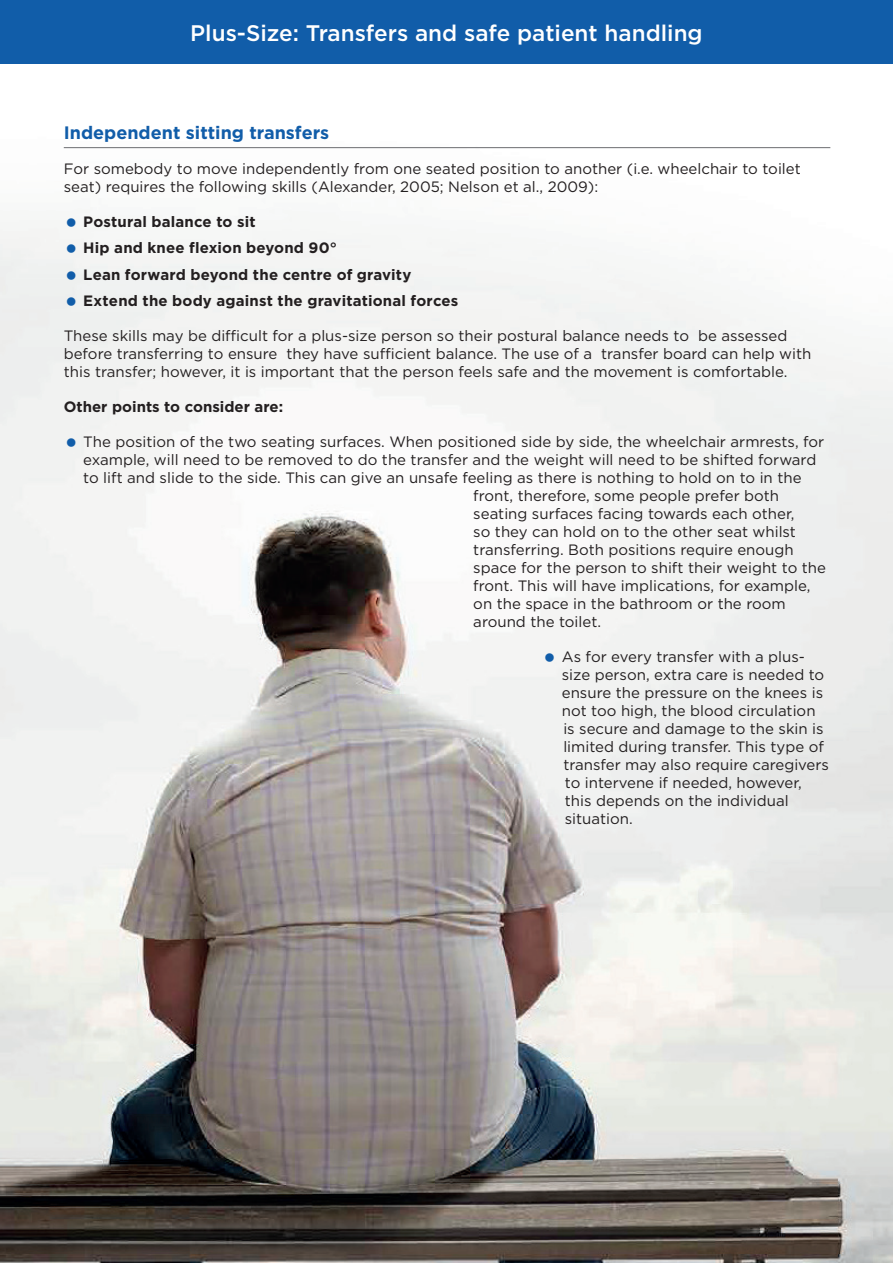
<style>
.page{position:relative;width:893px;height:1263px;background:#fff}
.page>*{position:absolute;margin:0;border:0;box-sizing:border-box;transform-origin:0 0}
.titel{font:500 22.5px "Gotham";color:#fff}
.überschrift{font:700 18px "Gotham";color:#115da9}
.text{font:15px/18px "Gotham";color:#231f20}
.text-2{font:700 15px "Gotham";letter-spacing:.01em;color:#231f20}
</style>
<div class="page">
<img style="left:0;top:147px;width:893px;height:1116px">
<div style="left:0;top:0;width:893px;height:64px;background:#115da9"></div>
<hr style="left:64px;top:147px;width:766px;height:1px;background:#6c6d70">
<svg style="left:67px;top:218px;width:8px;height:8px"></svg>
<svg style="left:67px;top:244px;width:8px;height:9px"></svg>
<svg style="left:67px;top:271px;width:8px;height:8px"></svg>
<svg style="left:67px;top:297px;width:8px;height:9px"></svg>
<svg style="left:67px;top:438px;width:8px;height:9px"></svg>
<svg style="left:546px;top:653px;width:8px;height:9px"></svg>
<p class="titel" style="left:190px;top:18px;width:514px">Plus-Size: Transfers and safe patient handling</p>
<p class="überschrift" style="left:64px;top:120px;width:267px">Independent sitting transfers</p>
<p class="text" style="left:64px;top:159px;width:738px">For somebody to move independently from one seated position to another (i.e. wheelchair to toilet seat) requires the following skills (Alexander, 2005; Nelson et al., 2009):</p>
<p class="text-2" style="left:83px;top:212px;width:174px">Postural balance to sit</p>
<p class="text-2" style="left:83px;top:238px;width:255px">Hip and knee flexion beyond 90°</p>
<p class="text-2" style="left:83px;top:265px;width:330px">Lean forward beyond the centre of gravity</p>
<p class="text-2" style="left:83px;top:291px;width:377px">Extend the body against the gravitational forces</p>
<p class="text" style="left:64px;top:327px;width:749px">These skills may be difficult for a plus-size person so their postural balance needs to be assessed before transferring to ensure they have sufficient balance. The use of a transfer board can help with this transfer; however, it is important that the person feels safe and the movement is comfortable.</p>
<p class="text-2" style="left:64px;top:397px;width:221px">Other points to consider are:</p>
<p class="text" style="left:83px;top:433px;width:743px">The position of the two seating surfaces. When positioned side by side, the wheelchair armrests, for</p>
<p class="text" style="left:83px;top:451px;width:735px">example, will need to be removed to do the transfer and the weight will need to be shifted forward</p>
<p class="text" style="left:83px;top:469px;width:720px">to lift and slide to the side. This can give an unsafe feeling as there is nothing to hold on to in the</p>
<p class="text" style="left:473px;top:487px;width:307px">front, therefore, some people prefer both</p>
<p class="text" style="left:473px;top:505px;width:323px">seating surfaces facing towards each other,</p>
<p class="text" style="left:473px;top:523px;width:324px">so they can hold on to the other seat whilst</p>
<p class="text" style="left:473px;top:541px;width:322px">transferring. Both positions require enough</p>
<p class="text" style="left:473px;top:559px;width:354px">space for the person to shift their weight to the</p>
<p class="text" style="left:473px;top:577px;width:339px">front. This will have implications, for example,</p>
<p class="text" style="left:473px;top:595px;width:314px">on the space in the bathroom or the room</p>
<p class="text" style="left:473px;top:613px;width:129px">around the toilet.</p>
<p class="text" style="left:562px;top:648px;width:269px">As for every transfer with a plus&shy;size person, extra care is needed to ensure the pressure on the knees is not too high, the blood circulation is secure and damage to the skin is limited during transfer. This type of transfer may also require caregivers to intervene if needed, however, this depends on the individual situation.</p>
</div>
